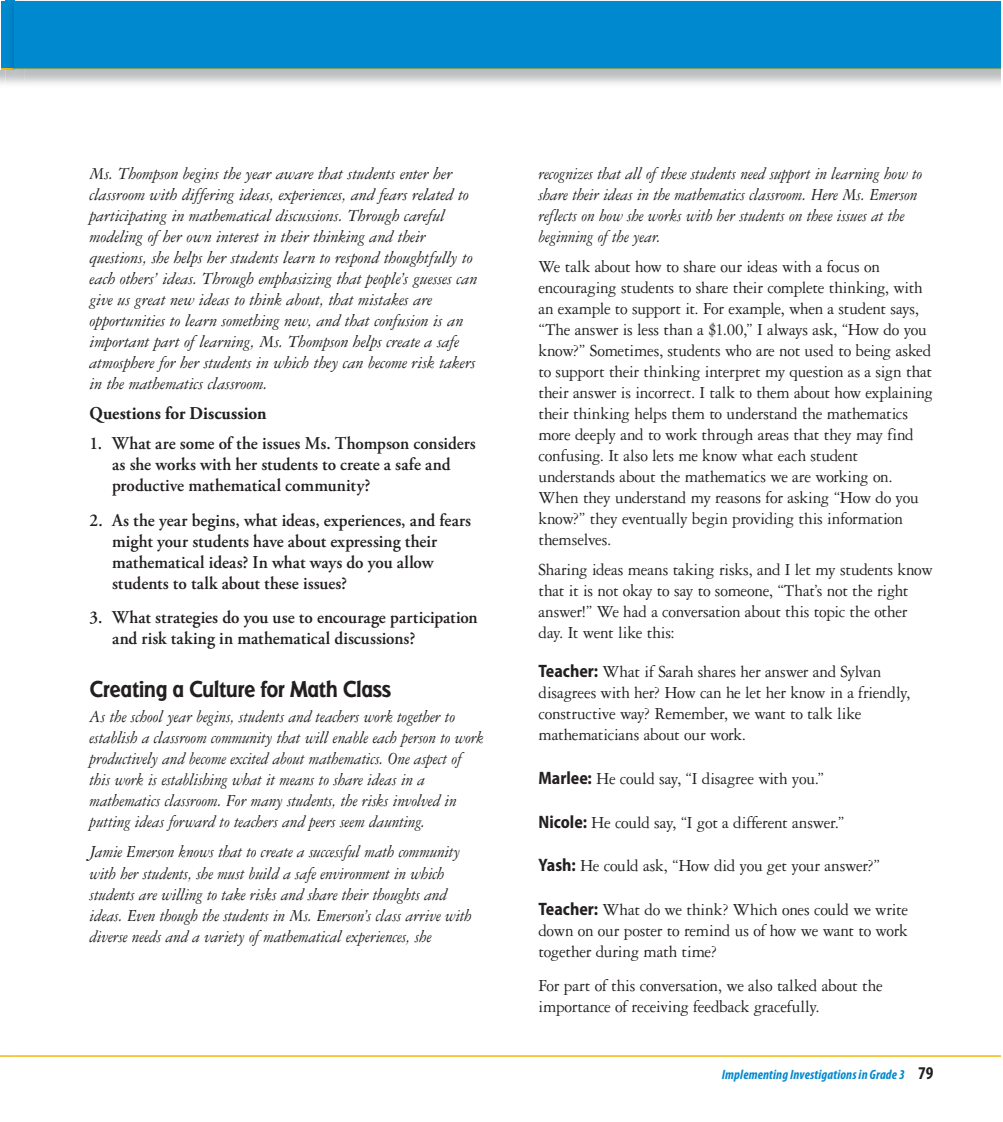
<style>
.page{position:relative;width:1003px;height:1122px;background:#fff}
.page>*{position:absolute;margin:0;border:0;box-sizing:border-box;transform-origin:0 0}
.t1{font:700 24px "Badger";letter-spacing:-.02em;color:#231f20;scale:.95 1}
.t2{font:18px/21px "Garamond 3 LT Std";letter-spacing:-.015em;color:#231f20;scale:.95 1}
.t3{font:italic 18px/21px "Garamond 3 LT Std";letter-spacing:-.01em;color:#231f20;scale:.95 1}
.t4{font:italic 18px/21px "Garamond 3 LT Std";letter-spacing:-.01em;color:#231f20}
.t5{font:600 18px/21px "Adobe Garamond Pro";color:#231f20;scale:.95 1}
.t6{font:700 18px "Adobe Garamond Pro";letter-spacing:.005em;color:#231f20;scale:.95 1}
.t7{font:italic 700 condensed 13.5px "Myriad Pro";letter-spacing:.01em;color:#0089cf}
.s1{font-family:"Myriad Pro";font-weight:700;font-stretch:semi-condensed}
.s2{font-style:normal;font-size:18px;color:#231f20}
</style>
<div class="page">
<div style="left:1px;top:1px;width:13px;height:67px;background:#0089cf"></div>
<svg style="left:1px;top:1055px;width:13px;height:1px"></svg>
<img style="left:5px;top:70px;width:19px;height:17px">
<svg style="left:1px;top:68px;width:13px;height:2px"></svg>
<div style="left:14px;top:1px;width:986px;height:67px;background:#0089cf"></div>
<hr style="left:14px;top:68px;width:986px;height:2px;background:#f2b90f">
<hr style="left:14px;top:1055px;width:986px;height:1px;background:#f2b90f">
<p class="t4" style="left:89px;top:164px;width:389px">Ms. Thompson begins the year aware that students enter her classroom with differing ideas, experiences, and fears related to participating in mathematical discussions. Through careful modeling of her own interest in their thinking and their questions, she helps her students learn to respond thoughtfully to each others’ ideas. Through emphasizing that people’s guesses can give us great new ideas to think about, that mistakes are opportunities to learn something new, and that confusion is an important part of learning, Ms. Thompson helps create a safe atmosphere for her students in which they can become risk takers in the mathematics classroom.</p>
<p class="t6" style="left:89px;top:406px;width:188px">Questions for Discussion</p>
<p class="t5" style="left:112px;top:434px;width:384px;text-indent:-23px">1. What are some of the issues Ms. Thompson considers as she works with her students to create a safe and productive mathematical community?</p>
<p class="t5" style="left:112px;top:511px;width:379px;text-indent:-23px">2. As the year begins, what ideas, experiences, and fears might your students have about expressing their mathematical ideas? In what ways do you allow students to talk about these issues?</p>
<p class="t5" style="left:112px;top:608px;width:386px;text-indent:-23px">3. What strategies do you use to encourage participation and risk taking in mathematical discussions?</p>
<h1 class="t1" style="left:89px;top:680px;width:319px">Creating a Culture for Math Class</h1>
<p class="t3" style="left:89px;top:707px;width:416px">As the school year begins, students and teachers work together to establish a classroom community that will enable each person to work productively and become excited about mathematics. One aspect of this work is establishing what it means to share ideas in a mathematics classroom. For many students, the risks involved in putting ideas forward to teachers and peers seem daunting.</p>
<p class="t3" style="left:89px;top:842px;width:403px">Jamie Emerson knows that to create a successful math community with her students, she must build a safe environment in which students are willing to take risks and share their thoughts and ideas. Even though the students in Ms. Emerson’s class arrive with diverse needs and a variety of mathematical experiences, she</p>
<p class="t3" style="left:538px;top:164px;width:405px">recognizes that all of these students need support in learning how to share their ideas in the mathematics classroom. Here Ms. Emerson reflects on how she works with her students on these issues at the beginning of the year.</p>
<p class="t2" style="left:538px;top:257px;width:417px">We talk about how to share our ideas with a focus on encouraging students to share their complete thinking, with an example to support it. For example, when a student says, “The answer is less than a $1.00,” I always ask, “How do you know?” Sometimes, students who are not used to being asked to support their thinking interpret my question as a sign that their answer is incorrect. I talk to them about how explaining their thinking helps them to understand the mathematics more deeply and to work through areas that they may find confusing. It also lets me know what each student understands about the mathematics we are working on.<br>When they understand my reasons for asking “How do you know?” they eventually begin providing this information themselves.</p>
<p class="t2" style="left:538px;top:560px;width:416px">Sharing ideas means taking risks, and I let my students know that it is not okay to say to someone, “That’s not the right answer!” We had a conversation about this topic the other day. It went like this:</p>
<p class="t2" style="left:538px;top:662px;width:393px"><span class="s1">Teacher:</span> What if Sarah shares her answer and Sylvan disagrees with her? How can he let her know in a friendly, constructive way? Remember, we want to talk like mathematicians about our work.</p>
<p class="t2" style="left:538px;top:769px;width:302px"><span class="s1">Marlee:</span> He could say, “I disagree with you.”</p>
<p class="t2" style="left:538px;top:812px;width:323px"><span class="s1">Nicole:</span> He could say, “I got a different answer.”</p>
<p class="t2" style="left:538px;top:856px;width:361px"><span class="s1">Yash:</span> He could ask, “How did you get your answer?”</p>
<p class="t2" style="left:538px;top:899px;width:390px;text-align:justify"><span class="s1">Teacher:</span> What do we think? Which ones could we write down on our poster to remind us of how we want to work together during math time?</p>
<p class="t2" style="left:538px;top:976px;width:364px">For part of this conversation, we also talked about the importance of receiving feedback gracefully.</p>
<p class="t7" style="left:721px;top:1069px;width:213px">Implementing Investigations in Grade 3 <span class="s2">79</span></p>
</div>
